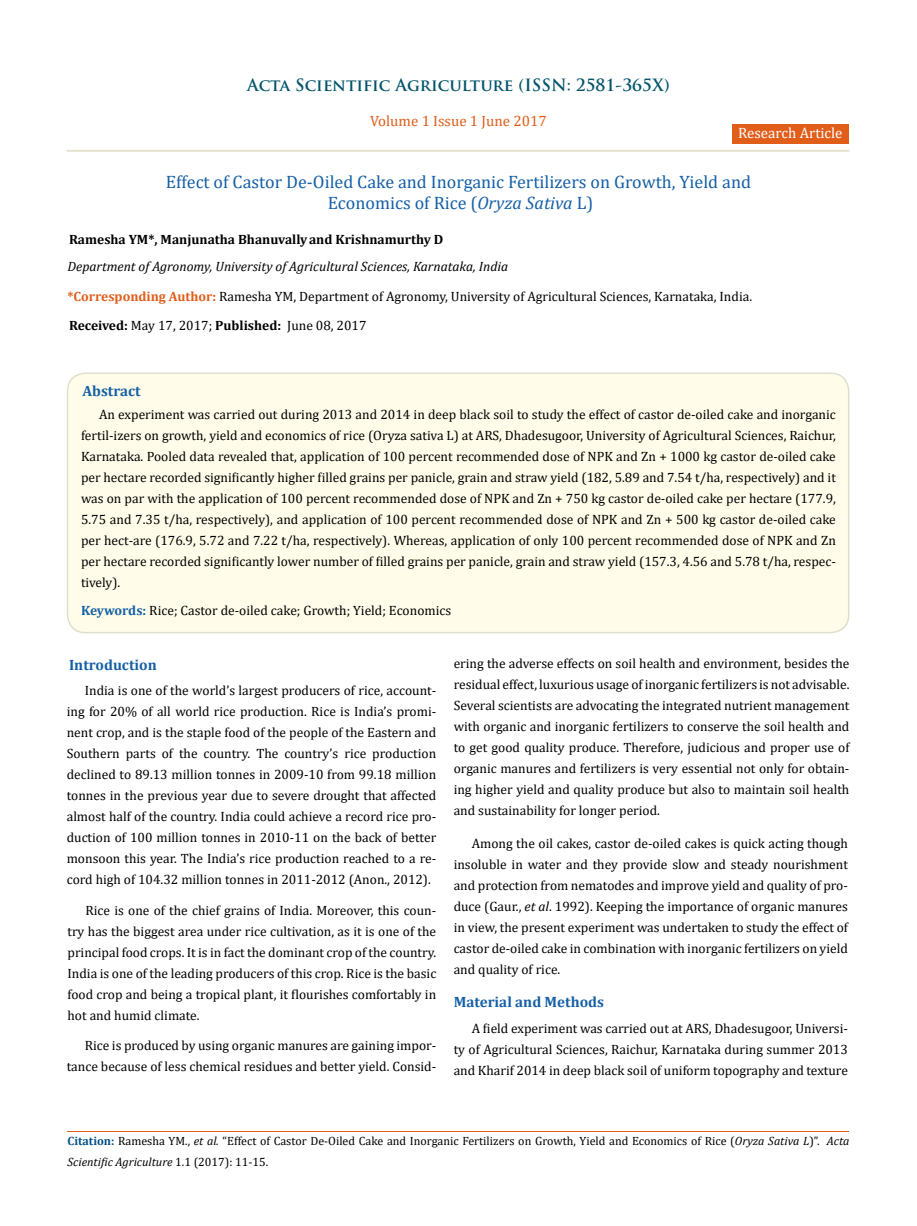
<style>
.page{position:relative;width:917px;height:1226px;background:#fff}
.page>*{position:absolute;margin:0;border:0;box-sizing:border-box;transform-origin:0 0}
.t1{font:18px/21px "Cambria";color:#1560a6;text-align:center}
.t2{font:700 16.5px "Trajan Pro";color:#02546a}
.t3{font:700 15px "Cambria";color:#1560a6}
.t4{font:15px "Cambria";color:#e05d1a}
.t5{font:15px "Cambria";color:#fff}
.t6{font:13.5px/21px "Cambria";color:#000;text-align:justify}
.t7{font:italic 13.5px "Cambria";color:#000}
.t8{font:700 13.5px "Cambria";color:#000}
.t9{font:12px/21px "Cambria";color:#000}
.s1{font-style:italic}
.s2{font-weight:700;color:#e05d1a}
.s3{font-weight:700}
.s4{font-weight:700;color:#1560a6}
.s5{font-weight:700;color:#035089}
</style>
<div class="page">
<hr style="left:67px;top:150px;width:781px;height:1px;background:#e4e1cf">
<div style="left:732px;top:124px;width:116px;height:20px;background:#e05d1a"></div>
<div style="left:67px;top:373px;width:781px;height:259px;background:#fffde9;border-radius:18px"></div>
<div style="left:67px;top:372px;width:782px;height:261px;border:2px solid #e0dfcd;border-radius:18px"></div>
<hr style="left:67px;top:1131px;width:782px;height:1px;background:#e05d1a">
<p class="t2" style="left:247px;top:74px;width:424px">Acta Scientific Agriculture (ISSN: 2581-365X)</p>
<p class="t4" style="left:370px;top:112px;width:178px">Volume 1 Issue 1 June 2017</p>
<p class="t5" style="left:738px;top:124px;width:106px">Research Article</p>
<h1 class="t1" style="left:166px;top:171px;width:586px">Effect of Castor De-Oiled Cake and Inorganic Fertilizers on Growth, Yield and<br>Economics of Rice (<span class="s1">Oryza Sativa</span> L)</h1>
<p class="t8" style="left:69px;top:230px;width:376px">Ramesha YM*, Manjunatha Bhanuvallyand Krishnamurthy D</p>
<p class="t7" style="left:67px;top:256px;width:442px">Department of Agronomy, University of Agricultural Sciences, Karnataka, India</p>
<p class="t6" style="left:67px;top:281px;width:686px;line-height:29.2px"><span class="s2">*Corresponding Author:</span> Ramesha YM, Department of Agronomy, University of Agricultural Sciences, Karnataka, India.<br><span class="s3">Received:</span> May 17, 2017; <span class="s3">Published:</span> June 08, 2017</p>
<p class="t3" style="left:82px;top:380px;width:60px">Abstract</p>
<p class="t6" style="left:81px;top:404px;width:756px;text-indent:18px">An experiment was carried out during 2013 and 2014 in deep black soil to study the effect of castor de-oiled cake and inorganic fertil-izers on growth, yield and economics of rice (Oryza sativa L) at ARS, Dhadesugoor, University of Agricultural Sciences, Raichur, Karnataka. Pooled data revealed that, application of 100 percent recommended dose of NPK and Zn + 1000 kg castor de-oiled cake per hectare recorded significantly higher filled grains per panicle, grain and straw yield (182, 5.89 and 7.54 t/ha, respectively) and it was on par with the application of 100 percent recommended dose of NPK and Zn + 750 kg castor de-oiled cake per hectare (177.9, 5.75 and 7.35 t/ha, respectively), and application of 100 percent recommended dose of NPK and Zn + 500 kg castor de-oiled cake per hect-are (176.9, 5.72 and 7.22 t/ha, respectively). Whereas, application of only 100 percent recommended dose of NPK and Zn per hectare recorded significantly lower number of filled grains per panicle, grain and straw yield (157.3, 4.56 and 5.78 t/ha, respec&shy;tively).</p>
<p class="t6" style="left:81px;top:599px;width:372px"><span class="s4">Keywords:</span> Rice; Castor de-oiled cake; Growth; Yield; Economics</p>
<p class="t3" style="left:69px;top:654px;width:89px">Introduction</p>
<p class="t6" style="left:67px;top:680px;width:371px;text-indent:18px">India is one of the world’s largest producers of rice, account&shy;ing for 20% of all world rice production. Rice is India’s promi&shy;nent crop, and is the staple food of the people of the Eastern and Southern parts of the country. The country’s rice production declined to 89.13 million tonnes in 2009-10 from 99.18 million tonnes in the previous year due to severe drought that affected almost half of the country. India could achieve a record rice pro&shy;duction of 100 million tonnes in 2010-11 on the back of better monsoon this year. The India’s rice production reached to a re&shy;cord high of 104.32 million tonnes in 2011-2012 (Anon., 2012).</p>
<p class="t6" style="left:67px;top:899px;width:370px;text-indent:18px">Rice is one of the chief grains of India. Moreover, this coun&shy;try has the biggest area under rice cultivation, as it is one of the principal food crops. It is in fact the dominant crop of the country.<br>India is one of the leading producers of this crop. Rice is the basic food crop and being a tropical plant, it flourishes comfortably in hot and humid climate.</p>
<p class="t6" style="left:67px;top:1034px;width:371px;text-align:right">Rice is produced by using organic manures are gaining impor&shy;tance because of less chemical residues and better yield. Consid-</p>
<p class="t6" style="left:453px;top:653px;width:397px">ering the adverse effects on soil health and environment, besides the residual effect, luxurious usage of inorganic fertilizers is not advisable.<br>Several scientists are advocating the integrated nutrient management with organic and inorganic fertilizers to conserve the soil health and to get good quality produce. Therefore, judicious and proper use of organic manures and fertilizers is very essential not only for obtain&shy;ing higher yield and quality produce but also to maintain soil health and sustainability for longer period.</p>
<p class="t6" style="left:453px;top:833px;width:396px;text-indent:18px">Among the oil cakes, castor de-oiled cakes is quick acting though insoluble in water and they provide slow and steady nourishment and protection from nematodes and improve yield and quality of pro&shy;duce (Gaur., <span class="s1">et al</span>. 1992). Keeping the importance of organic manures in view, the present experiment was undertaken to study the effect of castor de-oiled cake in combination with inorganic fertilizers on yield and quality of rice.</p>
<p class="t3" style="left:453px;top:991px;width:152px">Material and Methods</p>
<p class="t6" style="left:453px;top:1017px;width:396px;text-indent:18px">A field experiment was carried out at ARS, Dhadesugoor, Universi&shy;ty of Agricultural Sciences, Raichur, Karnataka during summer 2013 and Kharif 2014 in deep black soil of uniform topography and texture</p>
<p class="t9" style="left:67px;top:1130px;width:783px"><span class="s5">Citation:</span> Ramesha YM., <span class="s1">et al.</span> “Effect of Castor De-Oiled Cake and Inorganic Fertilizers on Growth, Yield and Economics of Rice (<span class="s1">Oryza Sativa L</span>)”. <span class="s1">Acta<br>Scientific Agriculture</span> 1.1 (2017): 11-15.</p>
</div>
